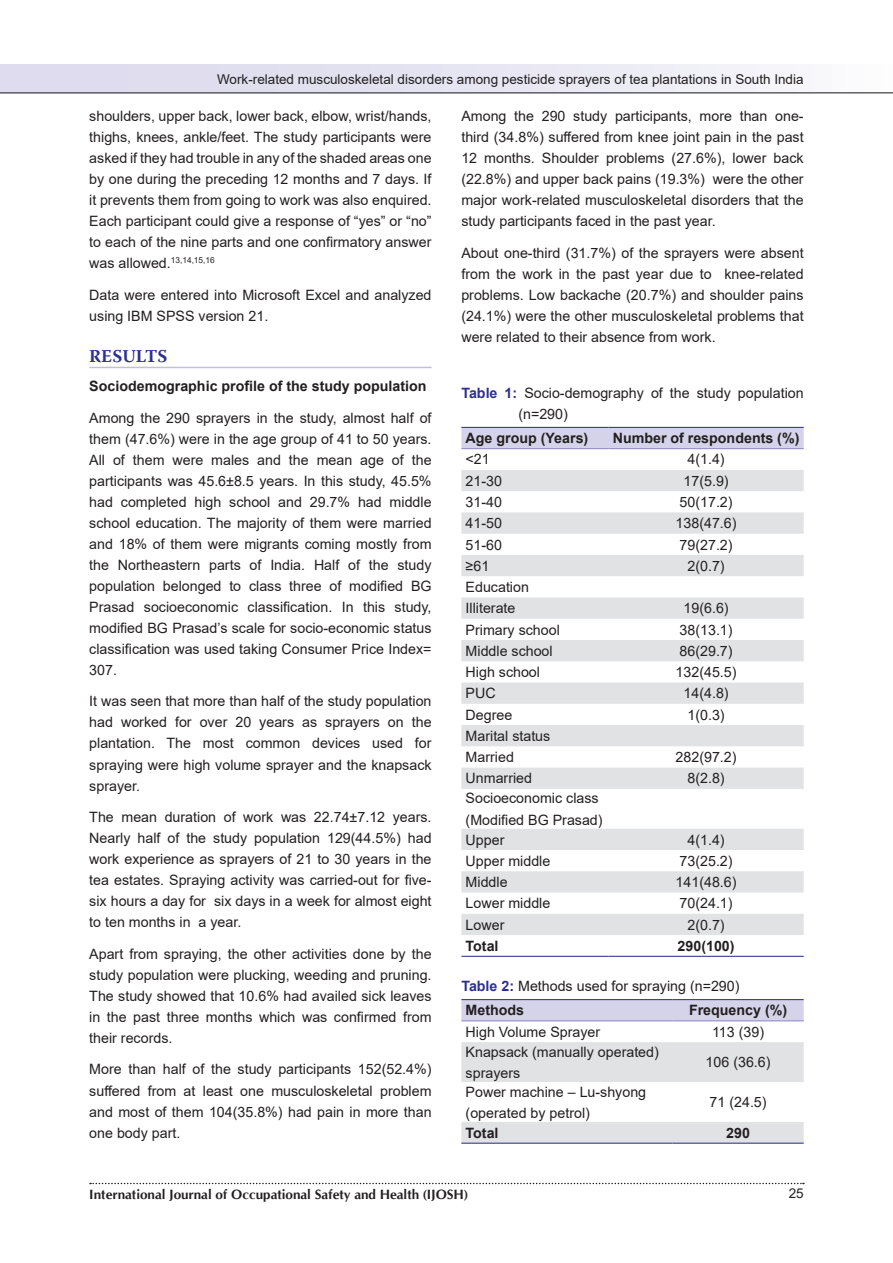
<style>
.page{position:relative;width:893px;height:1263px;background:#fff}
.page>*{position:absolute;margin:0;border:0;box-sizing:border-box;transform-origin:0 0}
.t1{font:700 18px "Warnock Pro";letter-spacing:.005em;color:#2e3092}
.t2{font:14.25px/21px "Arial";color:#231f20;text-align:justify}
.t3{font:700 14.25px "Arial";color:#231f20}
.t4{font:13.5px "Arial";color:#231f20}
.t5{font:700 13.5px "CG Omega";color:#231f20}
.s1{font-weight:700;color:#2e3092}
.s2{font-weight:700}
</style>
<div class="page">
<div style="left:0;top:65px;width:893px;height:29px;background:linear-gradient(to right,#d8d6eb,#f8f8fb)"></div>
<svg style="left:90px;top:1183px;width:714px;height:1px"></svg>
<hr style="left:0;top:92px;width:893px;height:2px;background:#636366">
<hr style="left:89px;top:367px;width:343px;height:1px;background:#c2bfde">
<div style="left:461px;top:428px;width:343px;height:20px;background:#d5d3e9"></div>
<svg style="left:461px;top:470px;width:343px;height:465px"></svg>
<hr style="left:461px;top:427px;width:147px;height:1px;background:#2e3092">
<hr style="left:608px;top:427px;width:196px;height:1px;background:#2e3092">
<hr style="left:461px;top:448px;width:147px;height:1px;background:#908ac2">
<hr style="left:608px;top:448px;width:196px;height:1px;background:#908ac2">
<hr style="left:461px;top:956px;width:147px;height:1px;background:#2e3092">
<hr style="left:608px;top:956px;width:196px;height:1px;background:#2e3092">
<div style="left:461px;top:1000px;width:343px;height:20px;background:#d5d3e9"></div>
<div style="left:461px;top:1042px;width:343px;height:40px;background:#e1e2e4"></div>
<div style="left:461px;top:1122px;width:343px;height:21px;background:#e1e2e4"></div>
<hr style="left:461px;top:999px;width:212px;height:1px;background:#2e3092">
<hr style="left:673px;top:999px;width:131px;height:1px;background:#2e3092">
<hr style="left:461px;top:1020px;width:212px;height:1px;background:#908ac2">
<hr style="left:673px;top:1020px;width:131px;height:1px;background:#908ac2">
<hr style="left:461px;top:1143px;width:212px;height:1px;background:#2e3092">
<hr style="left:673px;top:1143px;width:131px;height:1px;background:#2e3092">
<p class="t4" style="left:217px;top:70px;width:588px">Work-related musculoskeletal disorders among pesticide sprayers of tea plantations in South India</p>
<p class="t2" style="left:89px;top:105px;width:344px">shoulders, upper back, lower back, elbow, wrist/hands, thighs, knees, ankle/feet. The study participants were asked if they had trouble in any of the shaded areas one by one during the preceding 12 months and 7 days. If it prevents them from going to work was also enquired.<br>Each participant could give a response of “yes” or “no” to each of the nine parts and one confirmatory answer was allowed.<sup>13,14,15,16</sup></p>
<p class="t2" style="left:89px;top:284px;width:344px">Data were entered into Microsoft Excel and analyzed using IBM SPSS version 21.</p>
<p class="t1" style="left:89px;top:345px;width:80px">RESULTS</p>
<p class="t3" style="left:89px;top:376px;width:339px">Sociodemographic profile of the study population</p>
<p class="t2" style="left:89px;top:407px;width:344px">Among the 290 sprayers in the study, almost half of them (47.6%) were in the age group of 41 to 50 years.<br>All of them were males and the mean age of the participants was 45.6±8.5 years. In this study, 45.5% had completed high school and 29.7% had middle school education. The majority of them were married and 18% of them were migrants coming mostly from the Northeastern parts of India. Half of the study population belonged to class three of modified BG Prasad socioeconomic classification. In this study, modified BG Prasad’s scale for socio-economic status classification was used taking Consumer Price Index= 307.</p>
<p class="t2" style="left:89px;top:691px;width:344px">It was seen that more than half of the study population had worked for over 20 years as sprayers on the plantation. The most common devices used for spraying were high volume sprayer and the knapsack sprayer.</p>
<p class="t2" style="left:89px;top:806px;width:344px">The mean duration of work was 22.74±7.12 years.<br>Nearly half of the study population 129(44.5%) had work experience as sprayers of 21 to 30 years in the tea estates. Spraying activity was carried-out for five&shy;six hours a day for six days in a week for almost eight to ten months in a year.</p>
<p class="t2" style="left:89px;top:943px;width:344px">Apart from spraying, the other activities done by the study population were plucking, weeding and pruning.<br>The study showed that 10.6% had availed sick leaves in the past three months which was confirmed from their records.</p>
<p class="t2" style="left:89px;top:1059px;width:344px">More than half of the study participants 152(52.4%) suffered from at least one musculoskeletal problem and most of them 104(35.8%) had pain in more than one body part.</p>
<p class="t2" style="left:461px;top:105px;width:344px">Among the 290 study participants, more than one&shy;third (34.8%) suffered from knee joint pain in the past 12 months. Shoulder problems (27.6%), lower back (22.8%) and upper back pains (19.3%) were the other major work-related musculoskeletal disorders that the study participants faced in the past year.</p>
<p class="t2" style="left:461px;top:242px;width:344px">About one-third (31.7%) of the sprayers were absent from the work in the past year due to knee-related problems. Low backache (20.7%) and shoulder pains (24.1%) were the other musculoskeletal problems that were related to their absence from work.</p>
<p class="t2" style="left:518px;top:382px;width:287px;text-indent:-57px"><span class="s1">Table 1:</span> Socio-demography of the study population (n=290)</p>
<p class="t3" style="left:466px;top:428px;width:124px">Age group (Years)</p>
<p class="t3" style="left:613px;top:428px;width:188px">Number of respondents (%)</p>
<p class="t2" style="left:466px;top:449px;width:26px">&lt;21</p>
<p class="t2" style="left:687px;top:449px;width:39px">4(1.4)</p>
<p class="t2" style="left:466px;top:470px;width:38px">21-30</p>
<p class="t2" style="left:683px;top:470px;width:47px">17(5.9)</p>
<p class="t2" style="left:466px;top:491px;width:38px">31-40</p>
<p class="t2" style="left:679px;top:491px;width:55px">50(17.2)</p>
<p class="t2" style="left:466px;top:513px;width:38px">41-50</p>
<p class="t2" style="left:676px;top:513px;width:62px">138(47.6)</p>
<p class="t2" style="left:466px;top:534px;width:38px">51-60</p>
<p class="t2" style="left:679px;top:534px;width:55px">79(27.2)</p>
<p class="t2" style="left:466px;top:555px;width:25px">≥61</p>
<p class="t2" style="left:687px;top:555px;width:39px">2(0.7)</p>
<p class="t2" style="left:466px;top:576px;width:65px">Education<br>Illiterate</p>
<p class="t2" style="left:683px;top:598px;width:47px">19(6.6)</p>
<p class="t2" style="left:466px;top:619px;width:96px">Primary school</p>
<p class="t2" style="left:679px;top:619px;width:55px">38(13.1)</p>
<p class="t2" style="left:466px;top:640px;width:89px">Middle school</p>
<p class="t2" style="left:679px;top:640px;width:55px">86(29.7)</p>
<p class="t2" style="left:466px;top:661px;width:76px">High school</p>
<p class="t2" style="left:676px;top:661px;width:62px">132(45.5)</p>
<p class="t2" style="left:466px;top:683px;width:32px">PUC</p>
<p class="t2" style="left:683px;top:683px;width:47px">14(4.8)</p>
<p class="t2" style="left:466px;top:704px;width:48px">Degree</p>
<p class="t2" style="left:687px;top:704px;width:39px">1(0.3)</p>
<p class="t2" style="left:466px;top:725px;width:86px">Marital status<br>Married</p>
<p class="t2" style="left:676px;top:746px;width:62px">282(97.2)</p>
<p class="t2" style="left:466px;top:768px;width:68px">Unmarried</p>
<p class="t2" style="left:687px;top:768px;width:39px">8(2.8)</p>
<p class="t2" style="left:466px;top:788px;width:138px;line-height:20.5px;text-align:left">Socioeconomic class (Modified BG Prasad)<br>Upper</p>
<p class="t2" style="left:687px;top:829px;width:39px">4(1.4)</p>
<p class="t2" style="left:466px;top:850px;width:86px">Upper middle</p>
<p class="t2" style="left:679px;top:850px;width:55px">73(25.2)</p>
<p class="t2" style="left:466px;top:871px;width:43px">Middle</p>
<p class="t2" style="left:676px;top:871px;width:62px">141(48.6)</p>
<p class="t2" style="left:466px;top:893px;width:86px">Lower middle</p>
<p class="t2" style="left:679px;top:893px;width:55px">70(24.1)</p>
<p class="t2" style="left:466px;top:914px;width:40px">Lower</p>
<p class="t2" style="left:687px;top:914px;width:39px">2(0.7)</p>
<p class="t3" style="left:466px;top:936px;width:34px">Total</p>
<p class="t3" style="left:678px;top:936px;width:59px">290(100)</p>
<p class="t2" style="left:461px;top:973px;width:280px;line-height:24.8px"><span class="s1">Table 2:</span> Methods used for spraying (n=290)<br><span class="s2">Methods</span></p>
<p class="t3" style="left:689px;top:1000px;width:100px">Frequency (%)</p>
<p class="t2" style="left:466px;top:1021px;width:136px">High Volume Sprayer</p>
<p class="t2" style="left:712px;top:1021px;width:54px">113 (39)</p>
<p class="t2" style="left:466px;top:1041px;width:195px">Knapsack (manually operated) sprayers</p>
<p class="t2" style="left:706px;top:1052px;width:66px">106 (36.6)</p>
<p class="t2" style="left:466px;top:1081px;width:182px">Power machine – Lu-shyong (operated by petrol)</p>
<p class="t2" style="left:710px;top:1091px;width:59px">71 (24.5)</p>
<p class="t3" style="left:466px;top:1123px;width:34px">Total</p>
<p class="t3" style="left:726px;top:1123px;width:25px">290</p>
<p class="t5" style="left:89px;top:1185px;width:380px">International Journal of Occupational Safety and Health (IJOSH)</p>
<p class="t4" style="left:789px;top:1184px;width:17px">25</p>
</div>
